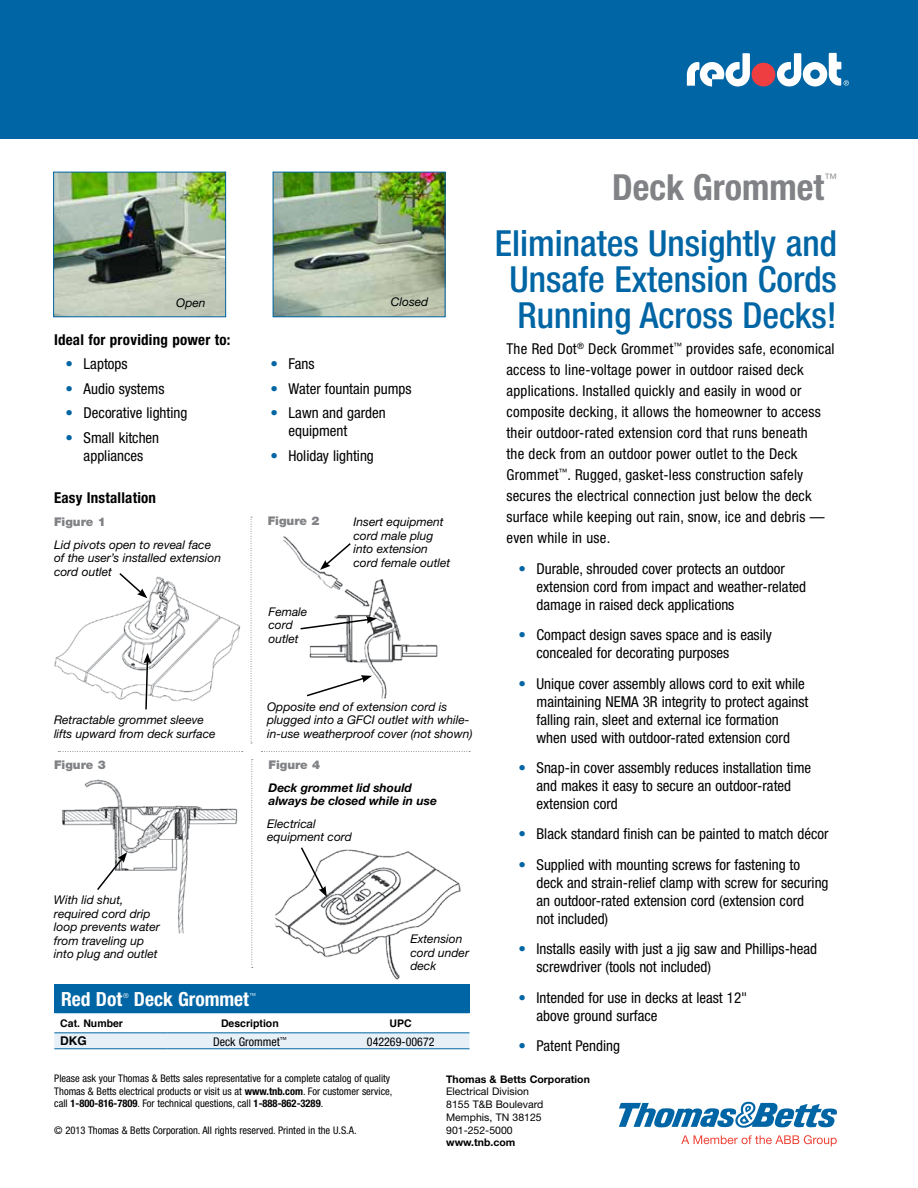
<style>
.page{position:relative;width:918px;height:1188px;background:#fff}
.page>*{position:absolute;margin:0;border:0;box-sizing:border-box;transform-origin:0 0}
.t1{font:500 condensed 36px/36px "Helvetica Neue LT Std";color:#0065a4;text-align:justify}
.t2{font:700 condensed 36px "Helvetica Neue";color:#808285}
.t3{font:700 condensed 19.5px "Helvetica Neue";color:#fff}
.t4{font:condensed 15px/18px "Helvetica Neue LT Std";color:#000}
.t5{font:700 condensed 15px "Helvetica Neue LT Std";letter-spacing:.015em;color:#000}
.t6{font:300 13.05px "Helvetica Neue LT Std";color:#808285}
.t7{font:italic 12px/13.5px "Helvetica Neue LT Std";color:#000}
.t8{font:italic 700 12px/13.5px "Helvetica Neue LT Std";color:#000}
.t9{font:900 12px "Helvetica Neue LT Std";color:#808285}
.t10{font:condensed 12px "Helvetica Neue";color:#000}
.t11{font:700 12px "Helvetica";color:#000}
.t12{font:condensed 10.5px/12.8px "Helvetica Neue LT Std";color:#000}
.t13{font:10.5px/12.8px "Helvetica Neue LT Std";color:#000}
.t14{font:700 10.5px "Helvetica Neue LT Std";color:#000}
.t15{font:700 10.5px "Helvetica";color:#000}
.t16{font:300 7.05px "Helvetica Neue LT Std";color:#fff}
.s1{color:#0065a4}
.s2{font-weight:700}
</style>
<div class="page">
<svg style="left:681px;top:1135px;width:156px;height:11px"></svg>
<svg style="left:619px;top:1101px;width:218px;height:27px"></svg>
<img style="left:54px;top:574px;width:197px;height:134px">
<img style="left:283px;top:536px;width:155px;height:163px">
<img style="left:62px;top:779px;width:176px;height:155px">
<div style="left:0;top:0;width:918px;height:138px;background:#0065a4"></div>
<div style="left:752px;top:63px;width:23px;height:23px;background:#ef3e42;border-radius:50%"></div>
<svg style="left:687px;top:53px;width:63px;height:33px"></svg>
<svg style="left:777px;top:53px;width:72px;height:33px"></svg>
<div style="left:54px;top:984px;width:415px;height:29px;background:#0065a4"></div>
<div style="left:54px;top:1034px;width:415px;height:15px;background:#e6f0f6"></div>
<hr style="left:54px;top:1033px;width:114px;height:1px;background:#0065a4">
<hr style="left:168px;top:1033px;width:164px;height:1px;background:#0065a4">
<hr style="left:332px;top:1033px;width:137px;height:1px;background:#0065a4">
<hr style="left:54px;top:1049px;width:114px;height:1px;background:#0065a4">
<hr style="left:168px;top:1049px;width:164px;height:1px;background:#0065a4">
<hr style="left:332px;top:1049px;width:137px;height:1px;background:#0065a4">
<img style="left:55px;top:174px;width:169px;height:141px">
<div style="left:53px;top:172px;width:173px;height:145px;border:1px solid #0065a4"></div>
<img style="left:275px;top:174px;width:169px;height:141px">
<div style="left:273px;top:172px;width:173px;height:145px;border:1px solid #0065a4"></div>
<svg style="left:118px;top:573px;width:29px;height:25px"></svg>
<svg style="left:144px;top:653px;width:7px;height:57px"></svg>
<svg style="left:320px;top:542px;width:32px;height:28px"></svg>
<svg style="left:299px;top:616px;width:78px;height:14px"></svg>
<svg style="left:305px;top:675px;width:67px;height:23px"></svg>
<svg style="left:96px;top:852px;width:31px;height:40px"></svg>
<img style="left:275px;top:849px;width:186px;height:131px">
<svg style="left:299px;top:847px;width:28px;height:50px"></svg>
<svg style="left:251px;top:517px;width:1px;height:227px"></svg>
<svg style="left:251px;top:759px;width:2px;height:209px"></svg>
<svg style="left:58px;top:751px;width:185px;height:1px"></svg>
<svg style="left:261px;top:751px;width:209px;height:1px"></svg>
<p class="t7" style="left:176px;top:296px;width:31px">Open</p>
<p class="t7" style="left:391px;top:295px;width:39px">Closed</p>
<p class="t5" style="left:54px;top:330px;width:178px">Ideal for providing power to:</p>
<p class="t4" style="left:66px;top:354px;width:64px"><span class="s1">•</span> Laptops</p>
<p class="t4" style="left:66px;top:379px;width:100px"><span class="s1">•</span> Audio systems</p>
<p class="t4" style="left:66px;top:404px;width:123px"><span class="s1">•</span> Decorative lighting</p>
<p class="t4" style="left:66px;top:429px;width:95px;text-align:center"><span class="s1">•</span> Small kitchen appliances</p>
<p class="t4" style="left:271px;top:354px;width:46px"><span class="s1">•</span> Fans</p>
<p class="t4" style="left:271px;top:379px;width:143px"><span class="s1">•</span> Water fountain pumps</p>
<p class="t4" style="left:289px;top:404px;width:99px;text-indent:-18px"><span class="s1">•</span> Lawn and garden equipment</p>
<p class="t4" style="left:271px;top:447px;width:105px"><span class="s1">•</span> Holiday lighting</p>
<p class="t5" style="left:54px;top:489px;width:104px">Easy Installation</p>
<p class="t7" style="left:54px;top:538px;width:169px">Lid pivots open to reveal face of the user’s installed extension cord outlet</p>
<p class="t9" style="left:54px;top:515px;width:53px">Figure 1</p>
<p class="t9" style="left:268px;top:514px;width:53px">Figure 2</p>
<p class="t7" style="left:269px;top:605px;width:40px">Female cord outlet</p>
<p class="t7" style="left:354px;top:515px;width:98px">Insert equipment cord male plug into extension cord female outlet</p>
<p class="t7" style="left:54px;top:713px;width:163px">Retractable grommet sleeve lifts upward from deck surface</p>
<p class="t7" style="left:267px;top:699px;width:207px">Opposite end of extension cord is plugged into a GFCI outlet with while&shy;in-use weatherproof cover (not shown)</p>
<p class="t9" style="left:54px;top:758px;width:53px">Figure 3</p>
<p class="t9" style="left:269px;top:758px;width:53px">Figure 4</p>
<p class="t8" style="left:269px;top:780px;width:170px">Deck grommet lid should always be closed while in use</p>
<p class="t7" style="left:54px;top:893px;width:107px">With lid shut, required cord drip loop prevents water from traveling up into plug and outlet</p>
<p class="t7" style="left:267px;top:817px;width:86px">Electrical equipment cord</p>
<p class="t7" style="left:410px;top:932px;width:60px">Extension cord under deck</p>
<h2 class="t3" style="left:61px;top:988px;width:63px">Red Dot</h2>
<p class="t16" style="left:123px;top:991px;width:7px">®</p>
<h2 class="t3" style="left:134px;top:988px;width:117px">Deck Grommet</h2>
<p class="t16" style="left:249px;top:991px;width:8px">™</p>
<p class="t15" style="left:60px;top:1016px;width:64px">Cat. Number</p>
<p class="t15" style="left:221px;top:1016px;width:59px">Description</p>
<p class="t15" style="left:390px;top:1016px;width:24px">UPC</p>
<p class="t11" style="left:60px;top:1033px;width:28px">DKG</p>
<p class="t10" style="left:213px;top:1034px;width:75px">Deck Grommet<sup>™</sup></p>
<p class="t10" style="left:367px;top:1034px;width:69px">042269-00672</p>
<h1 class="t2" style="left:612px;top:165px;width:213px">Deck Grommet</h1>
<p class="t6" style="left:824px;top:171px;width:14px">™</p>
<h1 class="t1" style="left:510px;top:225px;width:329px;text-indent:-15px">Eliminates Unsightly and Unsafe Extension Cords Running Across Decks!</h1>
<p class="t4" style="left:507px;top:338px;width:330px;line-height:21px">The Red Dot<sup>®</sup> Deck Grommet<sup>™</sup> provides safe, economical access to line-voltage power in outdoor raised deck applications. Installed quickly and easily in wood or composite decking, it allows the homeowner to access their outdoor-rated extension cord that runs beneath<br>the deck from an outdoor power outlet to the Deck Grommet<sup>™</sup>. Rugged, gasket-less construction safely secures the electrical connection just below the deck surface while keeping out rain, snow, ice and debris — even while in use.</p>
<p class="t4" style="left:537px;top:559px;width:271px;text-indent:-18px"><span class="s1">•</span> Durable, shrouded cover protects an outdoor extension cord from impact and weather-related damage in raised deck applications</p>
<p class="t4" style="left:537px;top:626px;width:237px;text-indent:-18px"><span class="s1">•</span> Compact design saves space and is easily concealed for decorating purposes</p>
<p class="t4" style="left:537px;top:674px;width:273px;text-indent:-18px"><span class="s1">•</span> Unique cover assembly allows cord to exit while maintaining NEMA 3R integrity to protect against falling rain, sleet and external ice formation when used with outdoor-rated extension cord</p>
<p class="t4" style="left:537px;top:759px;width:276px;text-indent:-18px"><span class="s1">•</span> Snap-in cover assembly reduces installation time and makes it easy to secure an outdoor-rated extension cord</p>
<p class="t4" style="left:519px;top:825px;width:312px"><span class="s1">•</span> Black standard finish can be painted to match décor</p>
<p class="t4" style="left:537px;top:855px;width:294px;text-indent:-18px"><span class="s1">•</span> Supplied with mounting screws for fastening to deck and strain-relief clamp with screw for securing an outdoor-rated extension cord (extension cord<br>not included)</p>
<p class="t4" style="left:537px;top:940px;width:282px;text-indent:-18px"><span class="s1">•</span> Installs easily with just a jig saw and Phillips-head screwdriver (tools not included)</p>
<p class="t4" style="left:537px;top:988px;width:212px;text-indent:-18px"><span class="s1">•</span> Intended for use in decks at least 12" above ground surface</p>
<p class="t4" style="left:519px;top:1037px;width:103px"><span class="s1">•</span> Patent Pending</p>
<p class="t12" style="left:54px;top:1072px;width:340px">Please ask your Thomas &amp; Betts sales representative for a complete catalog of quality<br>Thomas &amp; Betts electrical products or visit us at <span class="s2">www.tnb.com</span>. For customer service, call <span class="s2">1-800-816-7809</span>. For technical questions, call <span class="s2">1-888-862-3289</span>.</p>
<p class="t12" style="left:54px;top:1123px;width:304px">© 2013 Thomas &amp; Betts Corporation. All rights reserved. Printed in the U.S.A.</p>
<p class="t14" style="left:446px;top:1072px;width:145px">Thomas &amp; Betts Corporation</p>
<p class="t13" style="left:446px;top:1085px;width:99px">Electrical Division<br>8155 T&amp;B Boulevard<br>Memphis, TN 38125<br>901-252-5000</p>
<p class="t14" style="left:446px;top:1136px;width:71px">www.tnb.com</p>
</div>
